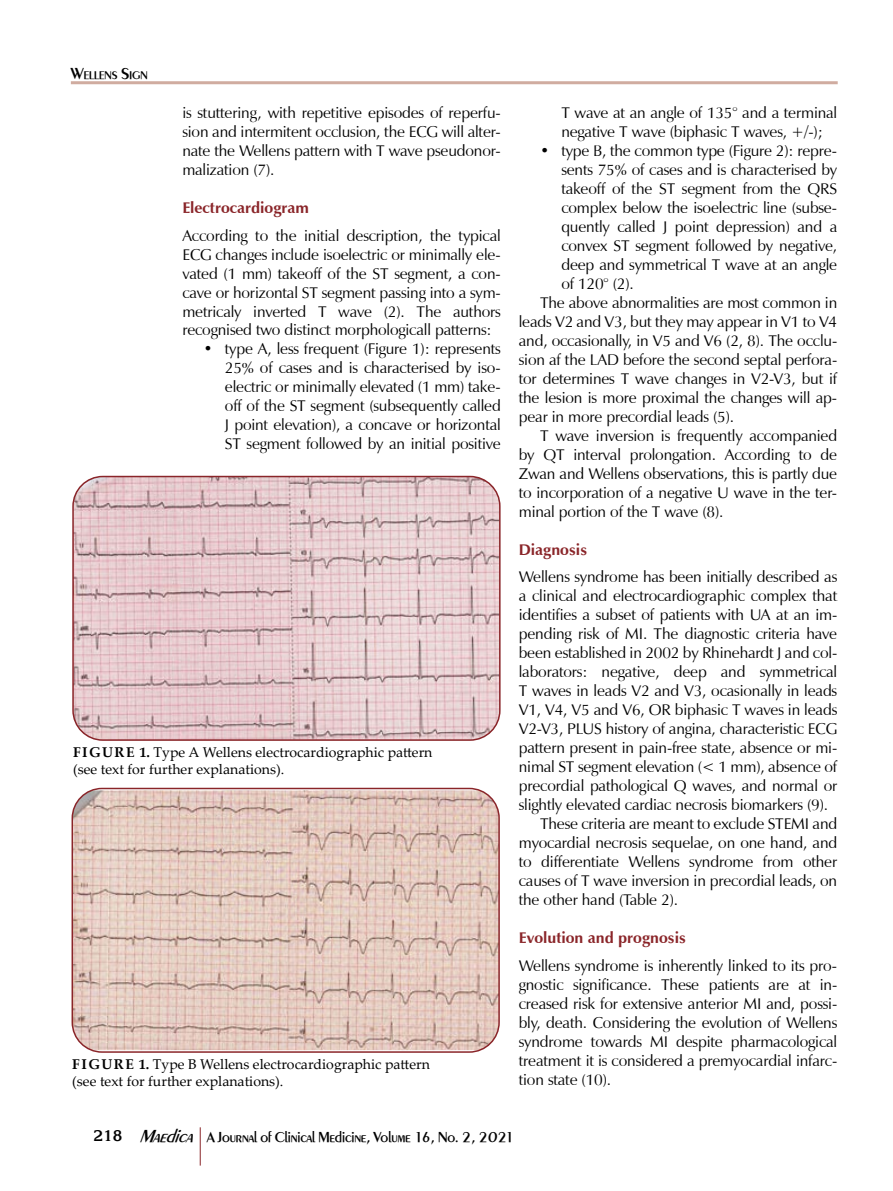
<style>
.page{position:relative;width:893px;height:1191px;background:#fff}
.page>*{position:absolute;margin:0;border:0;box-sizing:border-box;transform-origin:0 0}
.t1{font:15.75px/19px "Z Humanist Normal";letter-spacing:-.01em;color:#000;text-align:justify}
.t2{font:700 15.75px "Z Humanist";color:#8a2529}
.t3{font:500 15px "Peinaud";letter-spacing:-.005em;color:#000}
.t4{font:14.1px/17px "Palatino Linotype";color:#000}
.t5{font:500 11.55px "Peinaud";color:#000}
.s1{font-size:16.5px}
.s2{font-weight:700}
.s3{font-family:"Korina";font-weight:700}
.s4{font-style:italic;font-size:18px}
</style>
<div class="page">
<hr style="left:71px;top:81px;width:767px;height:3px;background:#d0aca0">
<hr style="left:200px;top:1127px;width:1px;height:38px;background:#8a2529">
<img style="left:75px;top:476px;width:423px;height:262px">
<div style="left:72px;top:476px;width:429px;height:265px;border:2px solid #8a2529;border-radius:30px"></div>
<img style="left:72px;top:790px;width:427px;height:260px">
<div style="left:72px;top:787px;width:428px;height:265px;border:2px solid #8a2529;border-radius:30px"></div>
<p class="t5" style="left:71px;top:68px;width:78px"><span class="s1">W</span>ELLENS <span class="s1">S</span>IGN</p>
<p class="t1" style="left:182px;top:103px;width:320px">is stuttering, with repetitive episodes of reperfu&shy;sion and intermitent occlusion, the ECG will alter&shy;nate the Wellens pattern with T wave pseudonor&shy;malization (7).</p>
<p class="t2" style="left:182px;top:198px;width:128px">Electrocardiogram</p>
<p class="t1" style="left:182px;top:226px;width:320px">According to the initial description, the typical ECG changes include isoelectric or minimally ele&shy;vated (1 mm) takeoff of the ST segment, a con&shy;cave or horizontal ST segment passing into a sym&shy;metricaly inverted T wave (2). The authors recognised two distinct morphologicall patterns:</p>
<p class="t1" style="left:225px;top:340px;width:277px;text-indent:-21px">• type A, less frequent (Figure 1): represents 25% of cases and is characterised by iso&shy;electric or minimally elevated (1 mm) take&shy;off of the ST segment (subsequently called J point elevation), a concave or horizontal ST segment followed by an initial positive</p>
<p class="t4" style="left:73px;top:743px;width:361px"><span class="s2">FIGURE 1.</span> Type A Wellens electrocardiographic pattern (see text for further explanations).</p>
<p class="t4" style="left:72px;top:1055px;width:359px"><span class="s2">FIGURE 1.</span> Type B Wellens electrocardiographic pattern (see text for further explanations).</p>
<p class="t1" style="left:561px;top:104px;width:277px">T wave at an angle of 135° and a terminal negative T wave (biphasic T waves, +/-);</p>
<p class="t1" style="left:540px;top:142px;width:299px">• type B, the common type (Figure 2): repre-</p>
<p class="t1" style="left:561px;top:160px;width:277px">sents 75% of cases and is characterised by</p>
<p class="t1" style="left:561px;top:179px;width:277px">takeoff of the ST segment from the QRS</p>
<p class="t1" style="left:561px;top:198px;width:277px">complex below the isoelectric line (subse-</p>
<p class="t1" style="left:561px;top:217px;width:277px">quently called J point depression) and a</p>
<p class="t1" style="left:561px;top:236px;width:277px">convex ST segment followed by negative,</p>
<p class="t1" style="left:561px;top:255px;width:277px">deep and symmetrical T wave at an angle</p>
<p class="t1" style="left:561px;top:274px;width:74px">of 120° (2).</p>
<p class="t1" style="left:540px;top:293px;width:299px">The above abnormalities are most common in</p>
<p class="t1" style="left:519px;top:312px;width:320px">leads V2 and V3, but they may appear in V1 to V4</p>
<p class="t1" style="left:519px;top:331px;width:320px">and, occasionally, in V5 and V6 (2, 8). The occlu-</p>
<p class="t1" style="left:519px;top:350px;width:320px">sion af the LAD before the second septal perfora-</p>
<p class="t1" style="left:519px;top:369px;width:320px">tor determines T wave changes in V2-V3, but if</p>
<p class="t1" style="left:519px;top:388px;width:320px">the lesion is more proximal the changes will ap-</p>
<p class="t1" style="left:519px;top:407px;width:217px">pear in more precordial leads (5).</p>
<p class="t1" style="left:540px;top:426px;width:299px">T wave inversion is frequently accompanied</p>
<p class="t1" style="left:519px;top:445px;width:320px">by QT interval prolongation. According to de</p>
<p class="t1" style="left:519px;top:464px;width:320px">Zwan and Wellens observations, this is partly due</p>
<p class="t1" style="left:519px;top:483px;width:320px">to incorporation of a negative U wave in the ter-</p>
<p class="t1" style="left:519px;top:502px;width:206px">minal portion of the T wave (8).</p>
<p class="t2" style="left:519px;top:540px;width:70px">Diagnosis</p>
<p class="t1" style="left:519px;top:568px;width:320px">Wellens syndrome has been initially described as</p>
<p class="t1" style="left:519px;top:587px;width:320px">a clinical and electrocardiographic complex that</p>
<p class="t1" style="left:519px;top:606px;width:320px">identifies a subset of patients with UA at an im-</p>
<p class="t1" style="left:519px;top:624px;width:320px">pending risk of MI. The diagnostic criteria have</p>
<p class="t1" style="left:519px;top:643px;width:320px">been established in 2002 by Rhinehardt J and col-</p>
<p class="t1" style="left:519px;top:662px;width:320px">laborators: negative, deep and symmetrical</p>
<p class="t1" style="left:519px;top:681px;width:320px">T waves in leads V2 and V3, ocasionally in leads</p>
<p class="t1" style="left:519px;top:700px;width:320px">V1, V4, V5 and V6, OR biphasic T waves in leads</p>
<p class="t1" style="left:519px;top:719px;width:320px">V2-V3, PLUS history of angina, characteristic ECG</p>
<p class="t1" style="left:519px;top:738px;width:319px">pattern present in pain-free state, absence or mi-</p>
<p class="t1" style="left:519px;top:757px;width:320px">nimal ST segment elevation (&lt; 1 mm), absence of</p>
<p class="t1" style="left:519px;top:776px;width:320px">precordial pathological Q waves, and normal or</p>
<p class="t1" style="left:519px;top:795px;width:311px">slightly elevated cardiac necrosis biomarkers (9).</p>
<p class="t1" style="left:540px;top:814px;width:299px">These criteria are meant to exclude STEMI and</p>
<p class="t1" style="left:519px;top:833px;width:320px">myocardial necrosis sequelae, on one hand, and</p>
<p class="t1" style="left:519px;top:852px;width:320px">to differentiate Wellens syndrome from other</p>
<p class="t1" style="left:519px;top:871px;width:320px">causes of T wave inversion in precordial leads, on</p>
<p class="t1" style="left:519px;top:890px;width:161px">the other hand (Table 2).</p>
<p class="t2" style="left:519px;top:928px;width:169px">Evolution and prognosis</p>
<p class="t1" style="left:519px;top:956px;width:320px">Wellens syndrome is inherently linked to its pro&shy;gnostic significance. These patients are at in&shy;creased risk for extensive anterior MI and, possi&shy;bly, death. Considering the evolution of Wellens syndrome towards MI despite pharmacological treatment it is considered a premyocardial infarc&shy;tion state (10).</p>
<p class="t3" style="left:94px;top:1127px;width:422px"><span class="s3">218</span> <span class="s4">Maedica</span> A Journal of Clinical Medicine, Volume 16, No. 2, 2021</p>
</div>
